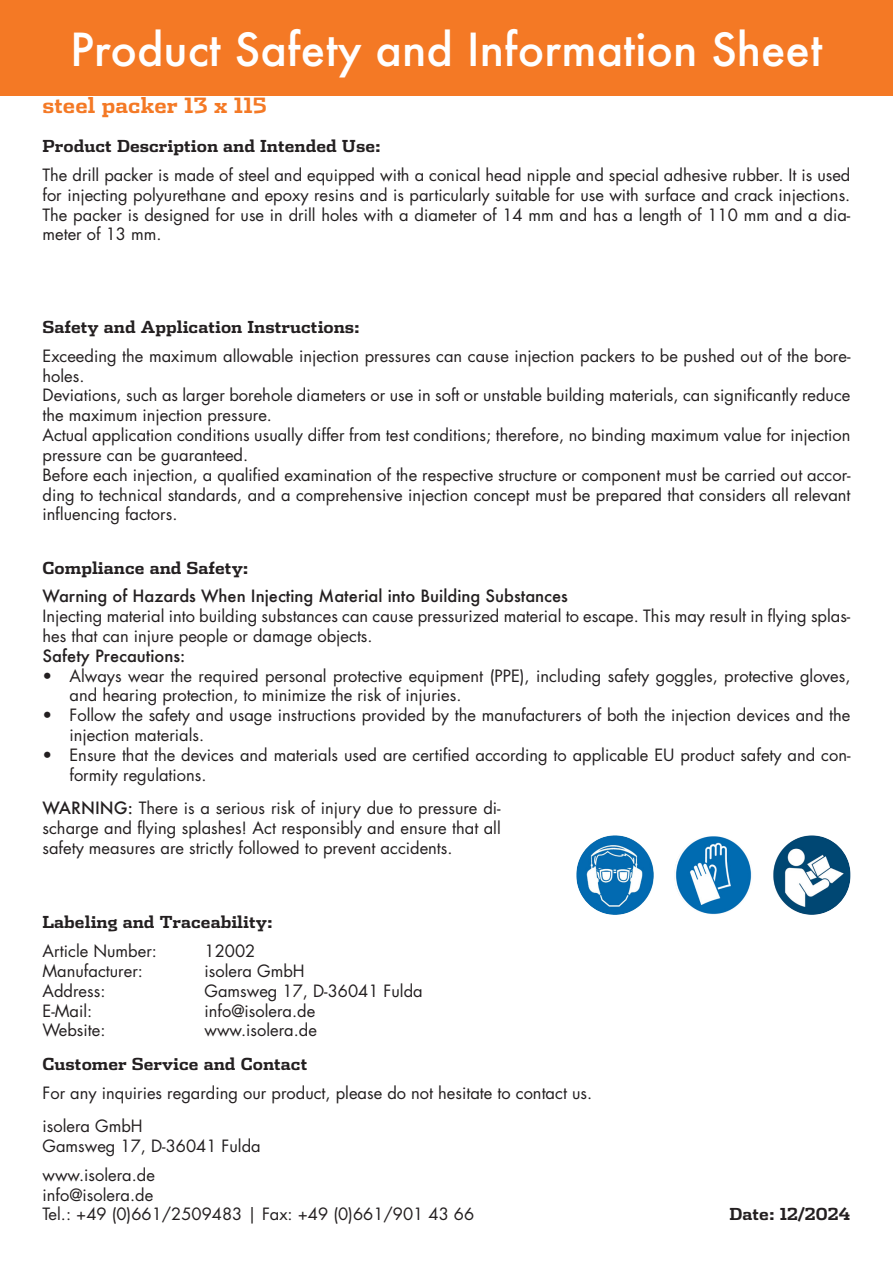
<style>
.page{position:relative;width:893px;height:1263px;background:#fff}
.page>*{position:absolute;margin:0;border:0;box-sizing:border-box;transform-origin:0 0}
.t1{font:500 44.25px "Futura";color:#fff}
.t2{font:700 21px "Dispatch";color:#f47925}
.t3{font:16.5px/19.8px "Futura Std";color:#231f20}
.t4{font:700 16.5px "Dispatch";color:#231f20}
.t5{font:500 16.5px "Futura";color:#231f20}
.s1{font-family:"Futura";font-weight:500}
</style>
<div class="page">
<div style="left:0;top:0;width:893px;height:96px;background:#f47925"></div>
<img style="left:576px;top:835px;width:78px;height:80px;border-radius:39px">
<img style="left:675px;top:835px;width:77px;height:80px;border-radius:39px">
<img style="left:773px;top:835px;width:77px;height:80px;border-radius:39px">
<h1 class="t1" style="left:70px;top:19px;width:754px">Product Safety and Information Sheet</h1>
<p class="t2" style="left:43px;top:91px;width:226px">steel packer 13 x 115</p>
<p class="t4" style="left:43px;top:135px;width:340px">Product Description and Intended Use:</p>
<p class="t3" style="left:43px;top:165px;width:809px;text-align:justify">The drill packer is made of steel and equipped with a conical head nipple and special adhesive rubber. It is used for injecting polyurethane and epoxy resins and is particularly suitable for use with surface and crack injections.<br>The packer is designed for use in drill holes with a diameter of 14 mm and has a length of 110 mm and a dia&shy;meter of 13 mm.</p>
<p class="t4" style="left:43px;top:316px;width:319px">Safety and Application Instructions:</p>
<p class="t3" style="left:43px;top:346px;width:809px">Exceeding the maximum allowable injection pressures can cause injection packers to be pushed out of the bore&shy;holes.<br>Deviations, such as larger borehole diameters or use in soft or unstable building materials, can significantly reduce the maximum injection pressure.<br>Actual application conditions usually differ from test conditions; therefore, no binding maximum value for injection pressure can be guaranteed.<br>Before each injection, a qualified examination of the respective structure or component must be carried out accor&shy;ding to technical standards, and a comprehensive injection concept must be prepared that considers all relevant influencing factors.</p>
<p class="t4" style="left:43px;top:556px;width:208px">Compliance and Safety:</p>
<p class="t5" style="left:43px;top:585px;width:527px">Warning of Hazards When Injecting Material into Building Substances</p>
<p class="t3" style="left:43px;top:606px;width:809px">Injecting material into building substances can cause pressurized material to escape. This may result in flying splas&shy;hes that can injure people or damage objects.</p>
<p class="t5" style="left:43px;top:644px;width:144px">Safety Precautions:</p>
<p class="t3" style="left:70px;top:666px;width:782px;text-indent:-27px">• Always wear the required personal protective equipment (PPE), including safety goggles, protective gloves, and hearing protection, to minimize the risk of injuries.</p>
<p class="t3" style="left:70px;top:705px;width:782px;text-indent:-27px">• Follow the safety and usage instructions provided by the manufacturers of both the injection devices and the injection materials.</p>
<p class="t3" style="left:70px;top:745px;width:782px;text-indent:-27px">• Ensure that the devices and materials used are certified according to applicable EU product safety and con&shy;formity regulations.</p>
<p class="t3" style="left:43px;top:798px;width:460px;text-align:justify"><span class="s1">WARNING:</span> There is a serious risk of injury due to pressure di&shy;scharge and flying splashes! Act responsibly and ensure that all safety measures are strictly followed to prevent accidents.</p>
<p class="t4" style="left:43px;top:911px;width:232px">Labeling and Traceability:</p>
<p class="t3" style="left:43px;top:941px;width:116px">Article Number:</p>
<p class="t3" style="left:205px;top:941px;width:52px">12002</p>
<p class="t3" style="left:43px;top:961px;width:102px">Manufacturer:</p>
<p class="t3" style="left:205px;top:961px;width:102px">isolera GmbH</p>
<p class="t3" style="left:43px;top:981px;width:64px">Address:</p>
<p class="t3" style="left:205px;top:981px;width:220px">Gamsweg 17, D-36041 Fulda</p>
<p class="t3" style="left:43px;top:1001px;width:51px">E-Mail:</p>
<p class="t3" style="left:205px;top:1001px;width:112px">info@isolera.de</p>
<p class="t3" style="left:43px;top:1021px;width:64px">Website:</p>
<p class="t3" style="left:205px;top:1021px;width:114px">www.isolera.de</p>
<p class="t4" style="left:43px;top:1052px;width:266px">Customer Service and Contact</p>
<p class="t3" style="left:43px;top:1076px;width:551px;line-height:33.5px">For any inquiries regarding our product, please do not hesitate to contact us. isolera GmbH</p>
<p class="t3" style="left:43px;top:1132px;width:220px;line-height:28.8px">Gamsweg 17, D-36041 Fulda www.isolera.de</p>
<p class="t3" style="left:43px;top:1185px;width:433px">info@isolera.de<br>Tel.: +49 (0)661/2509483 | Fax: +49 (0)661/901 43 66</p>
<p class="t4" style="left:729px;top:1203px;width:122px">Date: 12/2024</p>
</div>
